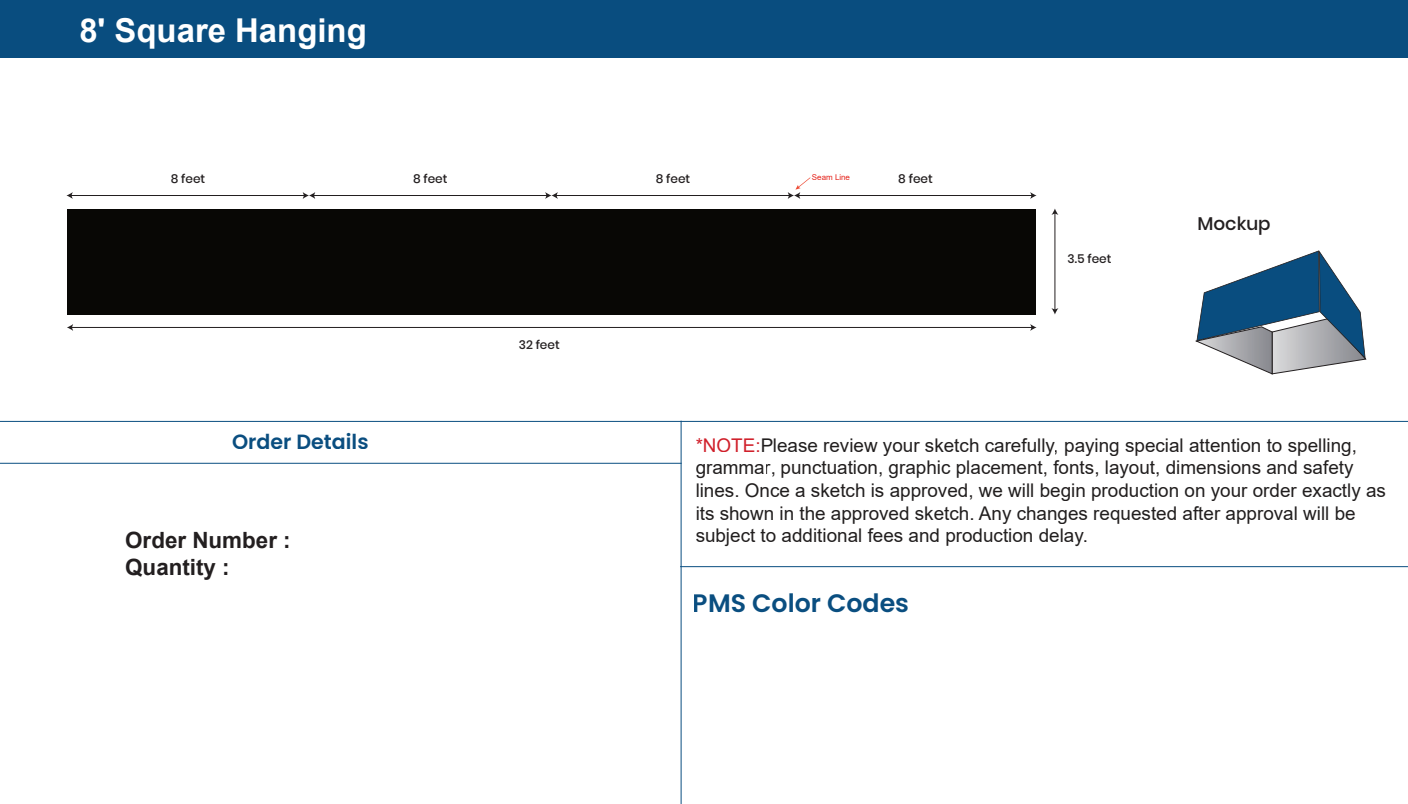
<style>
.page{position:relative;width:1408px;height:804px;background:#fff}
.page>*{position:absolute;margin:0;border:0;box-sizing:border-box;transform-origin:0 0}
.t1{font:700 32.87px "Arial";color:#fff}
.t2{font:600 25.23px "Poppins";color:#0a4e80}
.t3{font:700 22.4px/26.8px "Arial";color:#231f20}
.t4{font:600 20.58px "Poppins";color:#0a4e80}
.t5{font:18.86px/22.6px "Arial";color:#211e1e}
.t6{font:500 18.41px "Poppins";color:#231f20}
.t7{font:500 12.14px "Poppins";color:#231f20}
.t8{font:7.98px "Arial";color:#e5231b}
.s1{color:#d0202b}
</style>
<div class="page">
<div style="left:0;top:0;width:1407px;height:58px;background:#094d7f"></div>
<hr style="left:681px;top:420px;width:1px;height:383px;background:#0a4e81">
<hr style="left:680px;top:566px;width:727px;height:1px;background:#0a4e81">
<hr style="left:0;top:421px;width:1407px;height:1px;background:#0a4e81">
<hr style="left:0;top:463px;width:681px;height:1px;background:#0a4e81">
<div style="left:67px;top:208px;width:242px;height:106px;background:#080705"></div>
<hr style="left:71px;top:327px;width:960px;height:1px;background:#231f20">
<svg style="left:67px;top:324px;width:6px;height:7px"></svg>
<svg style="left:1030px;top:324px;width:6px;height:7px"></svg>
<hr style="left:71px;top:195px;width:233px;height:1px;background:#231f20">
<svg style="left:66px;top:192px;width:7px;height:7px"></svg>
<div style="left:309px;top:208px;width:242px;height:106px;background:#080705"></div>
<hr style="left:313px;top:195px;width:234px;height:1px;background:#231f20">
<svg style="left:302px;top:192px;width:13px;height:7px"></svg>
<div style="left:551px;top:208px;width:242px;height:106px;background:#080705"></div>
<hr style="left:556px;top:195px;width:233px;height:1px;background:#231f20">
<svg style="left:545px;top:192px;width:12px;height:7px"></svg>
<div style="left:793px;top:208px;width:242px;height:106px;background:#080705"></div>
<hr style="left:798px;top:195px;width:233px;height:1px;background:#231f20">
<svg style="left:1030px;top:192px;width:6px;height:7px"></svg>
<svg style="left:787px;top:177px;width:23px;height:22px"></svg>
<hr style="left:1054px;top:213px;width:1px;height:97px;background:#231f20">
<svg style="left:1051px;top:208px;width:7px;height:7px"></svg>
<svg style="left:1051px;top:308px;width:7px;height:6px"></svg>
<svg style="left:1196px;top:250px;width:169px;height:124px"></svg>
<h1 class="t1" style="left:79px;top:7px;width:289px">8' Square Hanging</h1>
<p class="t7" style="left:171px;top:171px;width:36px">8 feet</p>
<p class="t7" style="left:413px;top:171px;width:36px">8 feet</p>
<p class="t7" style="left:655px;top:171px;width:36px">8 feet</p>
<p class="t7" style="left:518px;top:337px;width:42px">32 feet</p>
<p class="t8" style="left:811px;top:171px;width:40px">Seam Line</p>
<p class="t7" style="left:898px;top:171px;width:36px">8 feet</p>
<p class="t7" style="left:1067px;top:252px;width:45px">3.5 feet</p>
<p class="t6" style="left:1197px;top:213px;width:75px">Mockup</p>
<p class="t4" style="left:232px;top:429px;width:138px">Order Details</p>
<p class="t5" style="left:695px;top:433px;width:691px"><span class="s1">*NOTE:</span> Please review your sketch carefully, paying special attention to spelling, grammar, punctuation, graphic placement, fonts, layout, dimensions and safety lines. Once a sketch is approved, we will begin production on your order exactly as its shown in the approved sketch. Any changes requested after approval will be subject to additional fees and production delay.</p>
<p class="t3" style="left:125px;top:527px;width:167px">Order Number :<br>Quantity :</p>
<h2 class="t2" style="left:692px;top:588px;width:218px">PMS Color Codes</h2>
</div>
